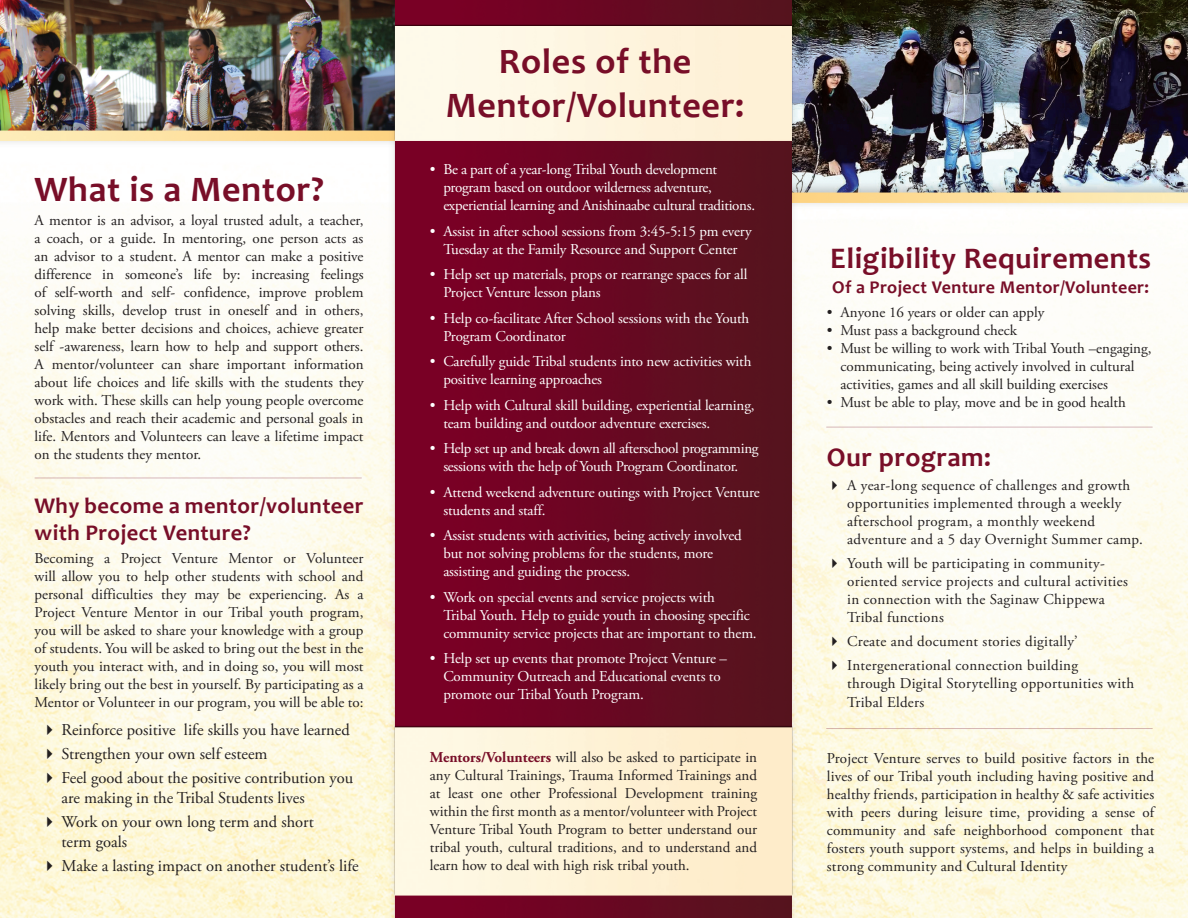
<style>
.page{position:relative;width:1188px;height:918px;background:#fff}
.page>*{position:absolute;margin:0;border:0;box-sizing:border-box;transform-origin:0 0}
.t1{font:700 36px/43.2px "Candara";letter-spacing:.02em;color:#780e28;text-align:center}
.t2{font:700 30px "Candara";letter-spacing:.02em;color:#780e28}
.t3{font:700 27px "Candara";letter-spacing:.02em;color:#780e28}
.t4{font:700 22.5px/27px "Candara";letter-spacing:.02em;color:#780e28}
.t5{font:700 18px "Candara";letter-spacing:.02em;color:#780e28}
.t6{font:16.5px/19.8px "Adobe Garamond Pro";color:#231f20}
.t7{font:15px/18px "Adobe Garamond Pro";letter-spacing:.01em;color:#231f20}
.t8{font:15px/18px "Adobe Garamond Pro";letter-spacing:-.01em;color:#fff}
.s1{font-weight:700;color:#780e28}
</style>
<div class="page">
<img style="left:0;top:0;width:1188px;height:918px">
<hr style="left:35px;top:478px;width:326px;height:1px;background:#780e28">
<hr style="left:827px;top:427px;width:325px;height:1px;background:#780e28">
<hr style="left:827px;top:728px;width:325px;height:1px;background:#780e28">
<h1 class="t1" style="left:35px;top:167px;width:291px">What is a Mentor?</h1>
<p class="t7" style="left:35px;top:211px;width:331px;text-align:justify">A mentor is an advisor, a loyal trusted adult, a teacher, a coach, or a guide. In mentoring, one person acts as an advisor to a student. A mentor can make a positive difference in someone’s life by: increasing feelings of self-worth and self- confidence, improve problem solving skills, develop trust in oneself and in others, help make better decisions and choices, achieve greater self -awareness, learn how to help and support others.<br>A mentor/volunteer can share important information about life choices and life skills with the students they work with. These skills can help young people overcome obstacles and reach their academic and personal goals in life. Mentors and Volunteers can leave a lifetime impact on the students they mentor.</p>
<h3 class="t4" style="left:35px;top:491px;width:330px">Why become a mentor/volunteer with Project Venture?</h3>
<p class="t7" style="left:35px;top:550px;width:331px;text-align:justify">Becoming a Project Venture Mentor or Volunteer will allow you to help other students with school and personal difficulties they may be experiencing. As a Project Venture Mentor in our Tribal youth program, you will be asked to share your knowledge with a group of students. You will be asked to bring out the best in the youth you interact with, and in doing so, you will most likely bring out the best in yourself. By participating as a Mentor or Volunteer in our program, you will be able to:</p>
<p class="t6" style="left:41px;top:721px;width:310px">✔ Reinforce positive life skills you have learned</p>
<p class="t6" style="left:41px;top:745px;width:228px">✔ Strengthen your own self esteem</p>
<p class="t6" style="left:62px;top:769px;width:293px;text-indent:-20px">✔ Feel good about the positive contribution you are making in the Tribal Students lives</p>
<p class="t6" style="left:62px;top:813px;width:254px;text-indent:-20px">✔ Work on your own long term and short term goals</p>
<p class="t6" style="left:41px;top:856px;width:319px">✔ Make a lasting impact on another student’s life</p>
<h1 class="t1" style="left:446px;top:40px;width:300px">Roles of the<br>Mentor/Volunteer:</h1>
<p class="t8" style="left:443px;top:161px;width:313px;text-indent:-14px">• Be a part of a year-long Tribal Youth development program based on outdoor wilderness adventure, experiential learning and Anishinaabe cultural traditions.</p>
<p class="t8" style="left:430px;top:222px;width:323px;text-align:center">• Assist in after school sessions from 3:45-5:15 pm every<br>Tuesday at the Family Resource and Support Center</p>
<p class="t8" style="left:443px;top:266px;width:306px;text-indent:-14px">• Help set up materials, props or rearrange spaces for all<br>Project Venture lesson plans</p>
<p class="t8" style="left:443px;top:309px;width:307px;text-indent:-14px">• Help co-facilitate After School sessions with the Youth<br>Program Coordinator</p>
<p class="t8" style="left:443px;top:353px;width:310px;text-indent:-14px">• Carefully guide Tribal students into new activities with positive learning approaches</p>
<p class="t8" style="left:443px;top:396px;width:313px;text-indent:-14px">• Help with Cultural skill building, experiential learning, team building and outdoor adventure exercises.</p>
<p class="t8" style="left:430px;top:440px;width:330px;text-align:center">• Help set up and break down all afterschool programming sessions with the help of Youth Program Coordinator.</p>
<p class="t8" style="left:443px;top:483px;width:318px;text-indent:-14px">• Attend weekend adventure outings with Project Venture students and staff.</p>
<p class="t8" style="left:443px;top:527px;width:300px;text-indent:-14px">• Assist students with activities, being actively involved but not solving problems for the students, more assisting and guiding the process.</p>
<p class="t8" style="left:443px;top:588px;width:315px;text-indent:-14px">• Work on special events and service projects with<br>Tribal Youth. Help to guide youth in choosing specific community service projects that are important to them.</p>
<p class="t8" style="left:443px;top:650px;width:285px;text-indent:-14px">• Help set up events that promote Project Venture –<br>Community Outreach and Educational events to promote our Tribal Youth Program.</p>
<p class="t7" style="left:430px;top:749px;width:329px;text-align:justify"><span class="s1">Mentors/Volunteers</span> will also be asked to participate in any Cultural Trainings, Trauma Informed Trainings and at least one other Professional Development training within the first month as a mentor/volunteer with Project Venture Tribal Youth Program to better understand our tribal youth, cultural traditions, and to understand and learn how to deal with high risk tribal youth.</p>
<h2 class="t2" style="left:830px;top:239px;width:322px">Eligibility Requirements</h2>
<p class="t5" style="left:832px;top:276px;width:318px">Of a Project Venture Mentor/Volunteer:</p>
<p class="t7" style="left:827px;top:304px;width:219px">• Anyone 16 years or older can apply</p>
<p class="t7" style="left:827px;top:322px;width:191px">• Must pass a background check</p>
<p class="t7" style="left:840px;top:340px;width:313px;text-indent:-14px">• Must be willing to work with Tribal Youth –engaging, communicating, being actively involved in cultural activities, games and all skill building exercises</p>
<p class="t7" style="left:827px;top:394px;width:300px">• Must be able to play, move and be in good health</p>
<h3 class="t3" style="left:827px;top:441px;width:165px">Our program:</h3>
<p class="t7" style="left:847px;top:476px;width:297px;text-indent:-20px">✔ A year-long sequence of challenges and growth opportunities implemented through a weekly afterschool program, a monthly weekend adventure and a 5 day Overnight Summer camp.</p>
<p class="t7" style="left:847px;top:554px;width:282px;text-indent:-20px">✔ Youth will be participating in community&shy;oriented service projects and cultural activities in connection with the Saginaw Chippewa Tribal functions</p>
<p class="t7" style="left:827px;top:632px;width:252px">✔ Create and document stories digitally’</p>
<p class="t7" style="left:847px;top:656px;width:288px;text-indent:-20px">✔ Intergenerational connection building<br>through Digital Storytelling opportunities with</p>
<p class="t7" style="left:847px;top:694px;width:79px">Tribal Elders</p>
<p class="t7" style="left:827px;top:750px;width:329px;text-align:justify">Project Venture serves to build positive factors in the lives of our Tribal youth including having positive and healthy friends, participation in healthy &amp; safe activities with peers during leisure time, providing a sense of community and safe neighborhood component that fosters youth support systems, and helps in building a strong community and Cultural Identity</p>
</div>
